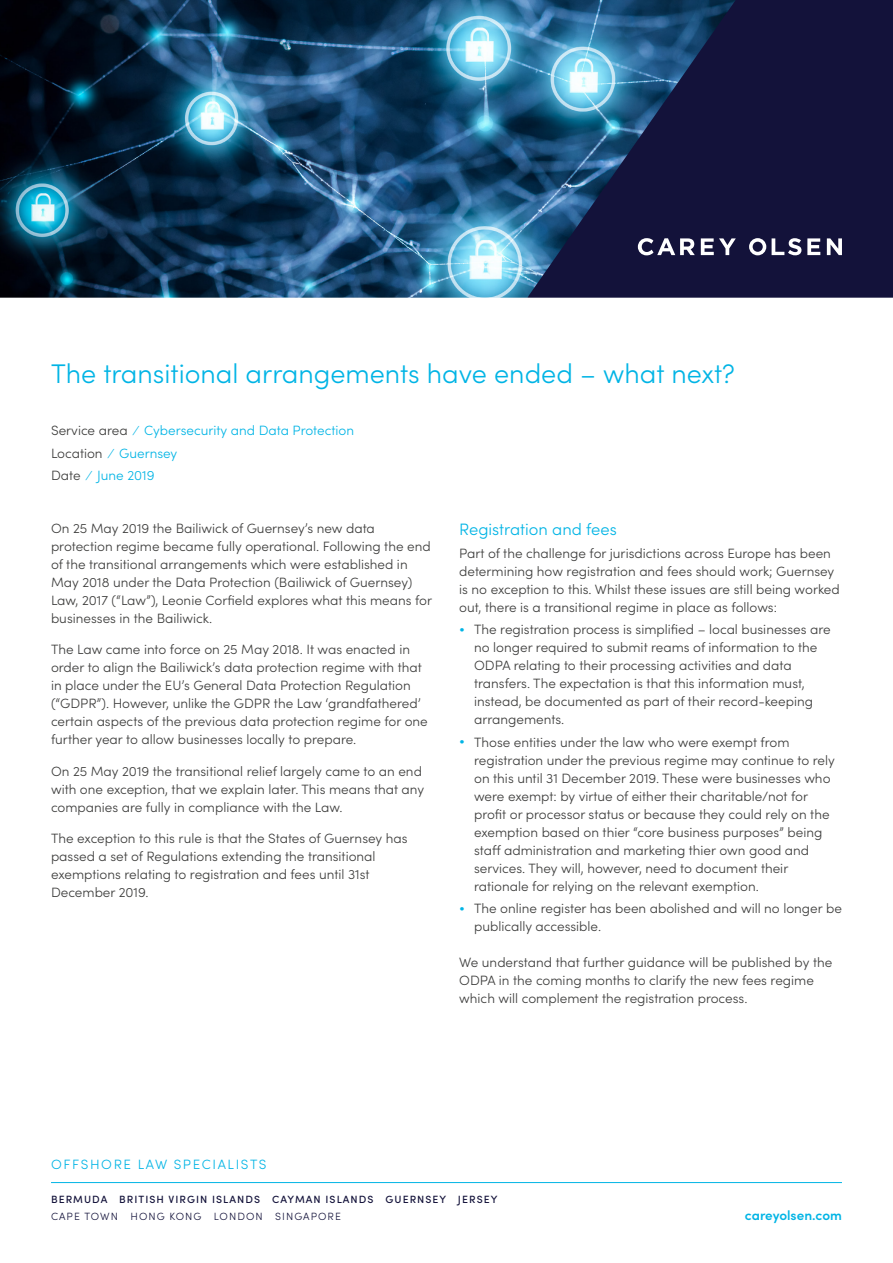
<style>
.page{position:relative;width:893px;height:1263px;background:#fff}
.page>*{position:absolute;margin:0;border:0;box-sizing:border-box;transform-origin:0 0}
.t1{font:300 27px "Sofia Pro";color:#00b4e5}
.t2{font:300 16.5px "Sofia Pro";color:#00b4e5}
.t3{font:300 13.5px/18px "Sofia Pro";color:#3c3c3b}
.t4{font:300 13.5px/22.5px "Sofia Pro";color:#00b4e5}
.t5{font:300 13.5px "Sofia Pro";letter-spacing:.12em;color:#00b4e5}
.t6{font:600 13.5px "Sofia Pro";color:#00b4e5}
.t7{font:500 10.5px "Sofia Pro";letter-spacing:.1em;color:#13123a}
.t8{font:300 10.5px "Sofia Pro";letter-spacing:.1em;color:#13123a}
.s1{color:#3c3c3b}
.s2{color:#00b4e5}
</style>
<div class="page">
<hr style="left:51px;top:1182px;width:791px;height:1px;background:#00b4e5">
<img style="left:0;top:0;width:527px;height:298px">
<svg style="left:527px;top:0;width:366px;height:298px;background:#1c2d55"></svg>
<svg style="left:701px;top:238px;width:35px;height:17px"></svg>
<svg style="left:772px;top:238px;width:29px;height:17px"></svg>
<svg style="left:807px;top:238px;width:13px;height:17px"></svg>
<svg style="left:827px;top:238px;width:15px;height:17px"></svg>
<svg style="left:749px;top:238px;width:17px;height:17px"></svg>
<svg style="left:638px;top:238px;width:57px;height:17px"></svg>
<h1 class="t1" style="left:51px;top:354px;width:685px">The transitional arrangements have ended – what next?</h1>
<p class="t4" style="left:51px;top:419px;width:305px"><span class="s1">Service area</span> ⁄ Cybersecurity and Data Protection<br><span class="s1">Location</span> ⁄ Guernsey<br><span class="s1">Date</span> ⁄ June 2019</p>
<p class="t3" style="left:51px;top:518px;width:383px">On 25 May 2019 the Bailiwick of Guernsey’s new data protection regime became fully operational. Following the end of the transitional arrangements which were established in May 2018 under the Data Protection (Bailiwick of Guernsey)<br>Law, 2017 (“Law”), Leonie Corfield explores what this means for businesses in the Bailiwick.</p>
<p class="t3" style="left:51px;top:640px;width:378px">The Law came into force on 25 May 2018. It was enacted in order to align the Bailiwick’s data protection regime with that in place under the EU’s General Data Protection Regulation (“GDPR”). However, unlike the GDPR the Law ‘grandfathered’ certain aspects of the previous data protection regime for one further year to allow businesses locally to prepare.</p>
<p class="t3" style="left:51px;top:761px;width:375px">On 25 May 2019 the transitional relief largely came to an end with one exception, that we explain later. This means that any companies are fully in compliance with the Law.</p>
<p class="t3" style="left:51px;top:829px;width:358px">The exception to this rule is that the States of Guernsey has passed a set of Regulations extending the transitional exemptions relating to registration and fees until 31st December 2019.</p>
<p class="t2" style="left:459px;top:517px;width:159px">Registration and fees</p>
<p class="t3" style="left:459px;top:543px;width:382px">Part of the challenge for jurisdictions across Europe has been determining how registration and fees should work; Guernsey is no exception to this. Whilst these issues are still being worked out, there is a transitional regime in place as follows:</p>
<p class="t3" style="left:474px;top:620px;width:358px;text-indent:-15px"><span class="s2">•</span> The registration process is simplified – local businesses are no longer required to submit reams of information to the ODPA relating to their processing activities and data transfers. The expectation is that this information must, instead, be documented as part of their record-keeping arrangements.</p>
<p class="t3" style="left:474px;top:732px;width:362px;text-indent:-15px"><span class="s2">•</span> Those entities under the law who were exempt from registration under the previous regime may continue to rely on this until 31 December 2019. These were businesses who were exempt: by virtue of either their charitable/not for profit or processor status or because they could rely on the exemption based on thier “core business purposes” being staff administration and marketing thier own good and services. They will, however, need to document their rationale for relying on the relevant exemption.</p>
<p class="t3" style="left:474px;top:898px;width:369px;text-indent:-15px"><span class="s2">•</span> The online register has been abolished and will no longer be publically accessible.</p>
<p class="t3" style="left:459px;top:952px;width:375px">We understand that further guidance will be published by the<br>ODPA in the coming months to clarify the new fees regime which will complement the registration process.</p>
<p class="t5" style="left:51px;top:1155px;width:217px">OFFSHORE LAW SPECIALISTS</p>
<p class="t7" style="left:51px;top:1191px;width:448px">BERMUDA BRITISH VIRGIN ISLANDS CAYMAN ISLANDS GUERNSEY JERSEY</p>
<p class="t8" style="left:51px;top:1209px;width:291px">CAPE TOWN HONG KONG LONDON SINGAPORE</p>
<p class="t6" style="left:745px;top:1205px;width:98px">careyolsen.com</p>
</div>
